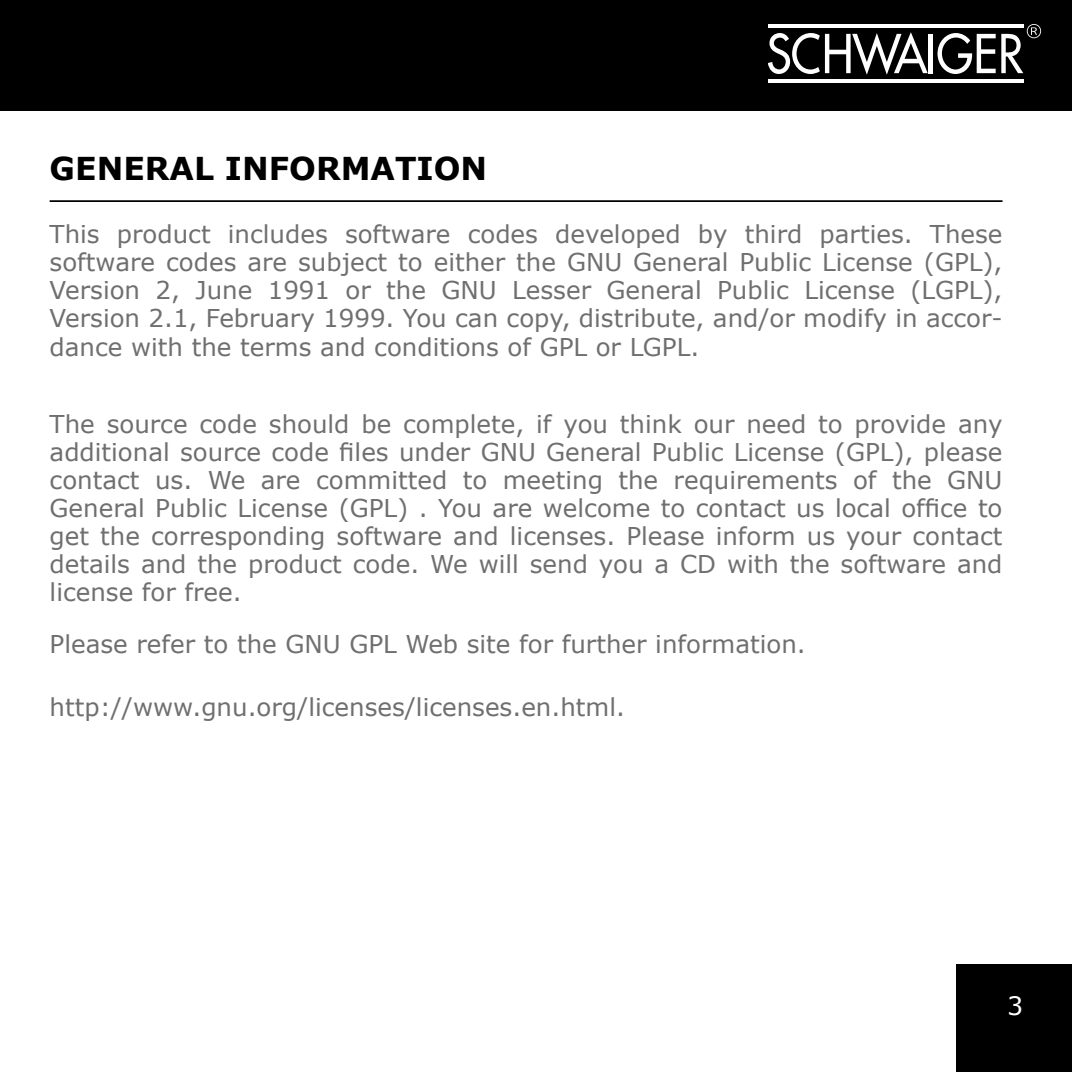
<style>
.page{position:relative;width:1072px;height:1072px;background:#fff}
.page>*{position:absolute;margin:0;border:0;box-sizing:border-box;transform-origin:0 0}
.t1{font:700 31.5px "Verdana";color:#000}
.t2{font:25.2px "Verdana";color:#fff}
.t3{font:24.5px/28px "Verdana";color:#706f6f;text-align:justify}
</style>
<div class="page">
<div style="left:0;top:0;width:1071px;height:110px;background:#000"></div>
<svg style="left:825px;top:32px;width:102px;height:43px"></svg>
<div style="left:928px;top:34px;width:5px;height:39px;background:#fff"></div>
<svg style="left:937px;top:33px;width:58px;height:41px"></svg>
<hr style="left:768px;top:24px;width:255px;height:4px;background:#fff">
<hr style="left:768px;top:79px;width:255px;height:4px;background:#fff">
<svg style="left:768px;top:33px;width:51px;height:41px"></svg>
<svg style="left:1001px;top:24px;width:40px;height:49px"></svg>
<div style="left:956px;top:964px;width:115px;height:107px;background:#000"></div>
<hr style="left:50px;top:200px;width:952px;height:2px;background:#000">
<p class="t1" style="left:50px;top:147px;width:439px">GENERAL INFORMATION</p>
<p class="t3" style="left:50px;top:220px;width:954px">This product includes software codes developed by third parties. These software codes are subject to either the GNU General Public License (GPL), Version 2, June 1991 or the GNU Lesser General Public License (LGPL), Version 2.1, February 1999. You can copy, distribute, and/or modify in accor&shy;dance with the terms and conditions of GPL or LGPL.</p>
<p class="t3" style="left:50px;top:409px;width:954px">The source code should be complete, if you think our need to provide any additional source code files under GNU General Public License (GPL), please contact us. We are committed to meeting the requirements of the GNU General Public License (GPL) . You are welcome to contact us local office to get the corresponding software and licenses. Please inform us your contact details and the product code. We will send you a CD with the software and license for free.</p>
<p class="t3" style="left:50px;top:630px;width:757px">Please refer to the GNU GPL Web site for further information.</p>
<p class="t3" style="left:50px;top:693px;width:577px">http://www.gnu.org/licenses/licenses.en.html.</p>
<p class="t2" style="left:1007px;top:988px;width:18px">3</p>
</div>
